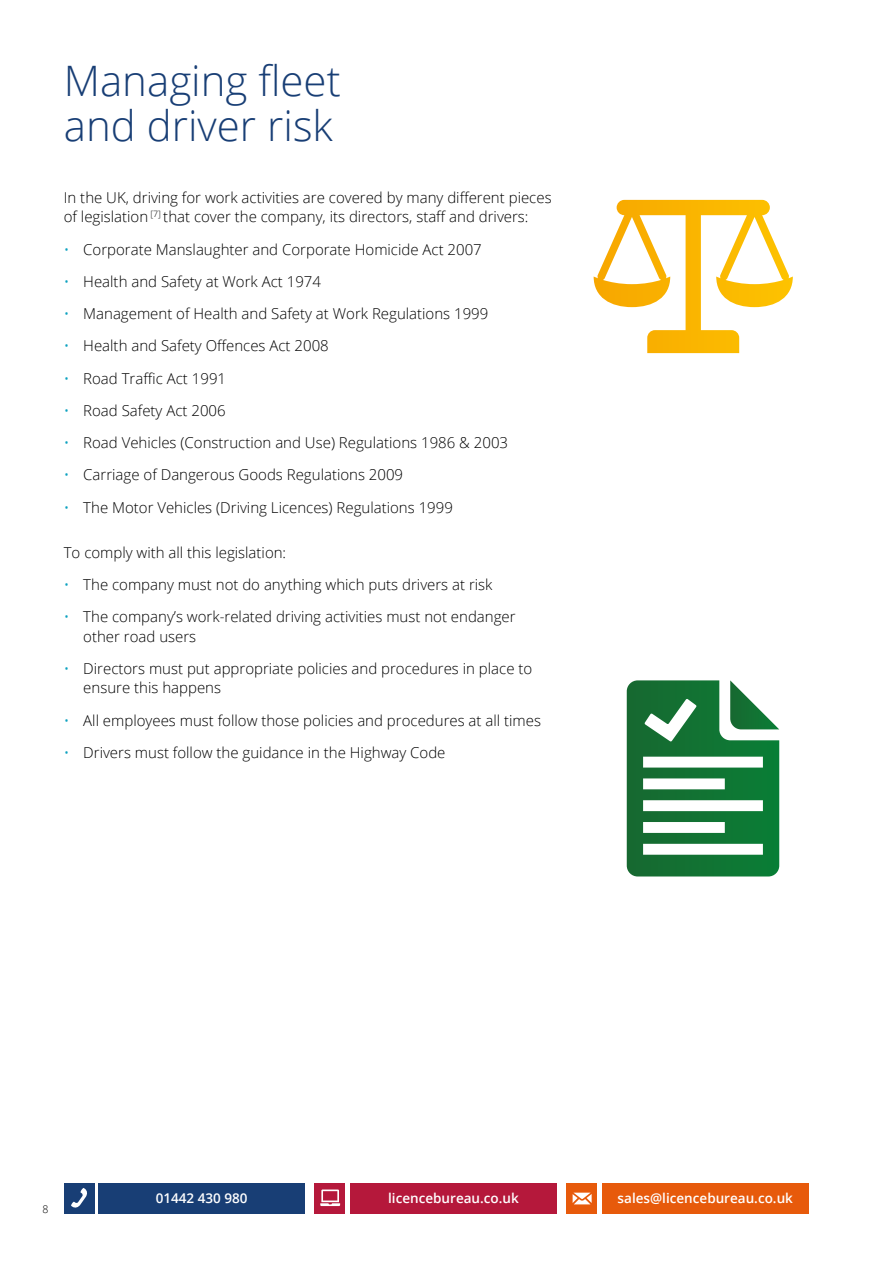
<style>
.page{position:relative;width:893px;height:1263px;background:#fff}
.page>*{position:absolute;margin:0;border:0;box-sizing:border-box;transform-origin:0 0}
.t1{font:300 42px/45px "Open Sans";color:#183e75}
.t2{font:300 15px/19.5px "Open Sans";color:#000}
.t3{font:600 13.5px "Open Sans";color:#fff}
.t4{font:300 10.5px "Open Sans";color:#000}
.s1{color:#0ea2c0}
</style>
<div class="page">
<svg style="left:594px;top:200px;width:199px;height:153px"></svg>
<svg style="left:627px;top:680px;width:152px;height:196px"></svg>
<div style="left:64px;top:1183px;width:31px;height:30px;background:#183e75"></div>
<div style="left:315px;top:1183px;width:30px;height:30px;background:#b5183b"></div>
<div style="left:566px;top:1183px;width:31px;height:30px;background:#e75a0b"></div>
<div style="left:98px;top:1183px;width:207px;height:30px;background:#183e75"></div>
<div style="left:350px;top:1183px;width:206px;height:30px;background:#b5183b"></div>
<div style="left:602px;top:1183px;width:206px;height:30px;background:#e75a0b"></div>
<svg style="left:71px;top:1188px;width:16px;height:20px"></svg>
<svg style="left:320px;top:1189px;width:20px;height:17px"></svg>
<svg style="left:573px;top:1193px;width:19px;height:11px"></svg>
<h1 class="t1" style="left:64px;top:57px;width:278px">Managing fleet and driver risk</h1>
<p class="t2" style="left:64px;top:187px;width:489px">In the UK, driving for work activities are covered by many different pieces of legislation <sup>[7]</sup> that cover the company, its directors, staff and drivers:</p>
<p class="t2" style="left:64px;top:239px;width:420px"><span class="s1">•</span> Corporate Manslaughter and Corporate Homicide Act 2007</p>
<p class="t2" style="left:64px;top:271px;width:259px"><span class="s1">•</span> Health and Safety at Work Act 1974</p>
<p class="t2" style="left:64px;top:303px;width:426px"><span class="s1">•</span> Management of Health and Safety at Work Regulations 1999</p>
<p class="t2" style="left:64px;top:336px;width:267px"><span class="s1">•</span> Health and Safety Offences Act 2008</p>
<p class="t2" style="left:64px;top:368px;width:164px"><span class="s1">•</span> Road Traffic Act 1991</p>
<p class="t2" style="left:64px;top:400px;width:163px"><span class="s1">•</span> Road Safety Act 2006</p>
<p class="t2" style="left:64px;top:432px;width:446px"><span class="s1">•</span> Road Vehicles (Construction and Use) Regulations 1986 &amp; 2003</p>
<p class="t2" style="left:64px;top:465px;width:341px"><span class="s1">•</span> Carriage of Dangerous Goods Regulations 2009</p>
<p class="t2" style="left:64px;top:497px;width:391px"><span class="s1">•</span> The Motor Vehicles (Driving Licences) Regulations 1999</p>
<p class="t2" style="left:64px;top:542px;width:224px">To comply with all this legislation:</p>
<p class="t2" style="left:64px;top:574px;width:430px"><span class="s1">•</span> The company must not do anything which puts drivers at risk</p>
<p class="t2" style="left:83px;top:606px;width:434px;text-indent:-20px"><span class="s1">•</span> The company’s work-related driving activities must not endanger other road users</p>
<p class="t2" style="left:83px;top:658px;width:450px;text-indent:-20px"><span class="s1">•</span> Directors must put appropriate policies and procedures in place to ensure this happens</p>
<p class="t2" style="left:64px;top:710px;width:479px"><span class="s1">•</span> All employees must follow those policies and procedures at all times</p>
<p class="t2" style="left:64px;top:742px;width:383px"><span class="s1">•</span> Drivers must follow the guidance in the Highway Code</p>
<p class="t4" style="left:43px;top:1202px;width:7px">8</p>
<p class="t3" style="left:156px;top:1188px;width:93px">01442 430 980</p>
<p class="t3" style="left:388px;top:1188px;width:132px">licencebureau.co.uk</p>
<p class="t3" style="left:618px;top:1188px;width:177px">sales@licencebureau.co.uk</p>
</div>
